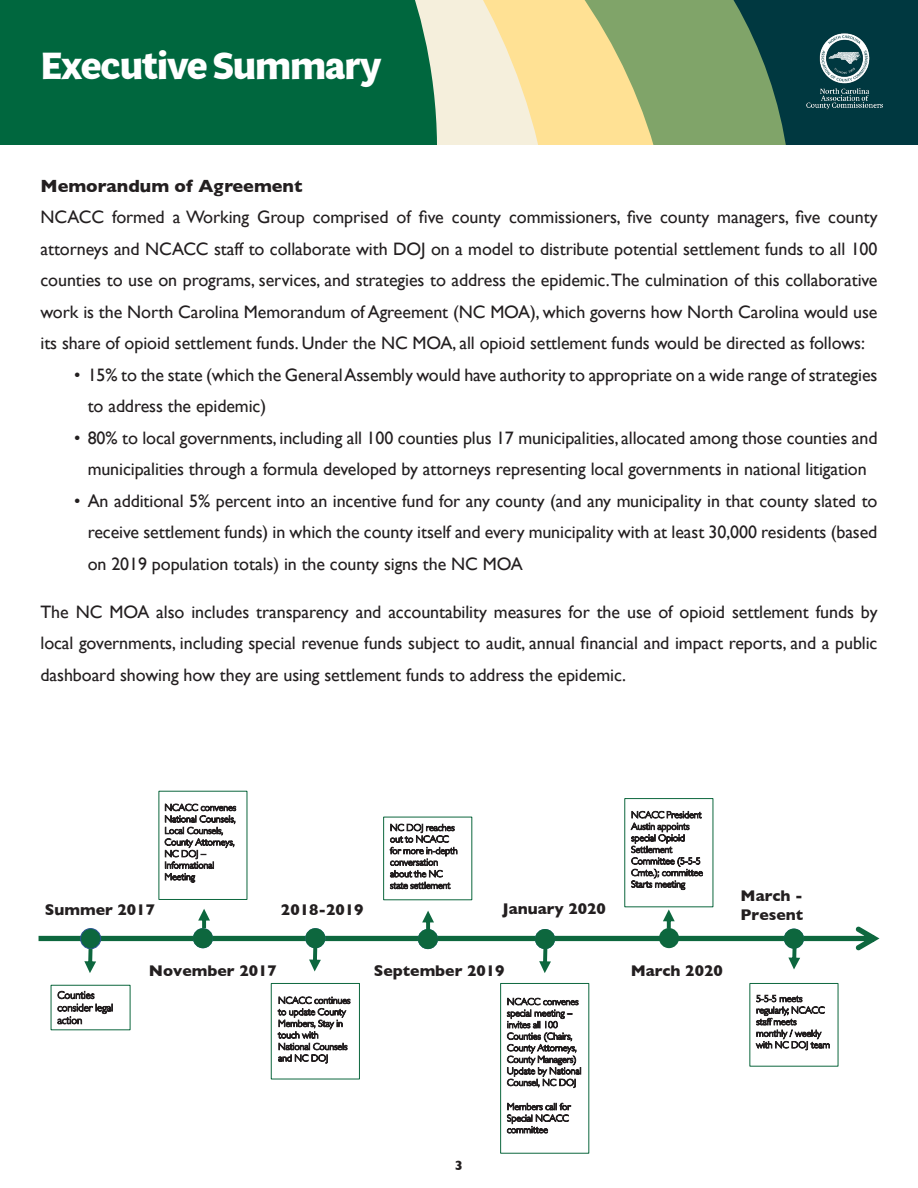
<style>
.page{position:relative;width:918px;height:1188px;background:#fff}
.page>*{position:absolute;margin:0;border:0;box-sizing:border-box;transform-origin:0 0}
.NCACCReportHeader{font:700 37.5px "Multi Display";letter-spacing:-.03em;color:#fff}
.NCACCReportBody{font:18px/31.5px "Gill Sans";letter-spacing:-.005em;color:#231f20;text-align:justify}
.NCACC_Report_Subhead{font:700 18px "Gill Sans";color:#231f20}
.t1{font:700 15.75px/18.9px "Gill Sans";color:#231f20}
.t2{font:700 13.5px "Gill Sans";color:#231f20}
.t3{font:300 10.5px/12.6px "Gill Sans";color:#231f20}
.t4{font:300 9.6px/11.6px "Gill Sans";color:#231f20}
</style>
<div class="page">
<div style="left:831px;top:0;width:87px;height:145px;background:#003840"></div>
<svg style="left:724px;top:0;width:107px;height:145px;background:#3c6b53"></svg>
<svg style="left:612px;top:0;width:112px;height:145px;background:#92ad6f"></svg>
<svg style="left:492px;top:0;width:120px;height:145px;background:#f9e1a1"></svg>
<svg style="left:0;top:0;width:492px;height:145px;background:#1e7851"></svg>
<img style="left:795px;top:29px;width:99px;height:85px">
<div style="left:51px;top:985px;width:79px;height:45px;border:1px solid #0d673e"></div>
<div style="left:271px;top:983px;width:89px;height:96px;border:1px solid #0d673e"></div>
<svg style="left:39px;top:909px;width:840px;height:64px"></svg>
<div style="left:500px;top:983px;width:89px;height:171px;border:1px solid #0d673e"></div>
<p class="NCACCReportHeader" style="left:40px;top:39px;width:343px">Executive Summary</p>
<p class="NCACC_Report_Subhead" style="left:40px;top:171px;width:263px">Memorandum of Agreement</p>
<p class="NCACCReportBody" style="left:40px;top:201px;width:839px">NCACC formed a Working Group comprised of five county commissioners, five county managers, five county attorneys and NCACC staff to collaborate with DOJ on a model to distribute potential settlement funds to all 100 counties to use on programs, services, and strategies to address the epidemic. The culmination of this collaborative work is the North Carolina Memorandum of Agreement (NC MOA), which governs how North Carolina would use its share of opioid settlement funds. Under the NC MOA, all opioid settlement funds would be directed as follows:</p>
<p class="NCACCReportBody" style="left:88px;top:359px;width:791px;text-indent:-14px">• 15% to the state (which the General Assembly would have authority to appropriate on a wide range of strategies to address the epidemic)</p>
<p class="NCACCReportBody" style="left:74px;top:422px;width:805px;text-align:center">• 80% to local governments, including all 100 counties plus 17 municipalities, allocated among those counties and municipalities through a formula developed by attorneys representing local governments in national litigation</p>
<p class="NCACCReportBody" style="left:88px;top:485px;width:791px;text-indent:-14px">• An additional 5% percent into an incentive fund for any county (and any municipality in that county slated to receive settlement funds) in which the county itself and every municipality with at least 30,000 residents (based on 2019 population totals) in the county signs the NC MOA</p>
<p class="NCACCReportBody" style="left:40px;top:596px;width:839px">The NC MOA also includes transparency and accountability measures for the use of opioid settlement funds by local governments, including special revenue funds subject to audit, annual financial and impact reports, and a public dashboard showing how they are using settlement funds to address the epidemic.</p>
<p class="t4" style="left:165px;top:801px;width:73px">NCACC convenes<br>National Counsels,<br>Local Counsels,<br>County Attorneys,<br>NC DOJ –<br>Informational<br>Meeting</p>
<p class="t1" style="left:45px;top:900px;width:112px">Summer 2017</p>
<p class="t1" style="left:281px;top:900px;width:84px">2018-2019</p>
<p class="t4" style="left:390px;top:821px;width:69px">NC DOJ reaches out to NCACC for more in-depth conversation about the NC state settlement</p>
<p class="t1" style="left:503px;top:899px;width:105px">January 2020</p>
<p class="t4" style="left:631px;top:809px;width:73px">NCACC President<br>Austin appoints special Opioid<br>Settlement<br>Committee (5-5-5<br>Cmte.); committee<br>Starts meeting</p>
<p class="t1" style="left:741px;top:885px;width:64px">March -<br>Present</p>
<p class="t1" style="left:149px;top:961px;width:129px">November 2017</p>
<p class="t1" style="left:374px;top:961px;width:132px">September 2019</p>
<p class="t1" style="left:631px;top:961px;width:94px">March 2020</p>
<p class="t3" style="left:57px;top:988px;width:57px">Counties consider legal action</p>
<p class="t4" style="left:278px;top:994px;width:74px">NCACC continues to update County<br>Members, Stay in touch with<br>National Counsels and NC DOJ</p>
<p class="t4" style="left:507px;top:995px;width:76px">NCACC convenes special meeting – invites all 100<br>Counties (Chairs,<br>County Attorneys,<br>County Managers)<br>Update by National<br>Counsel, NC DOJ</p>
<p class="t4" style="left:507px;top:1101px;width:65px">Members call for<br>Special NCACC committee</p>
<p class="t4" style="left:756px;top:992px;width:75px">5-5-5 meets regularly; NCACC staff meets<br>monthly / weekly with NC DOJ team</p>
<p class="t2" style="left:455px;top:1155px;width:10px">3</p>
</div>
